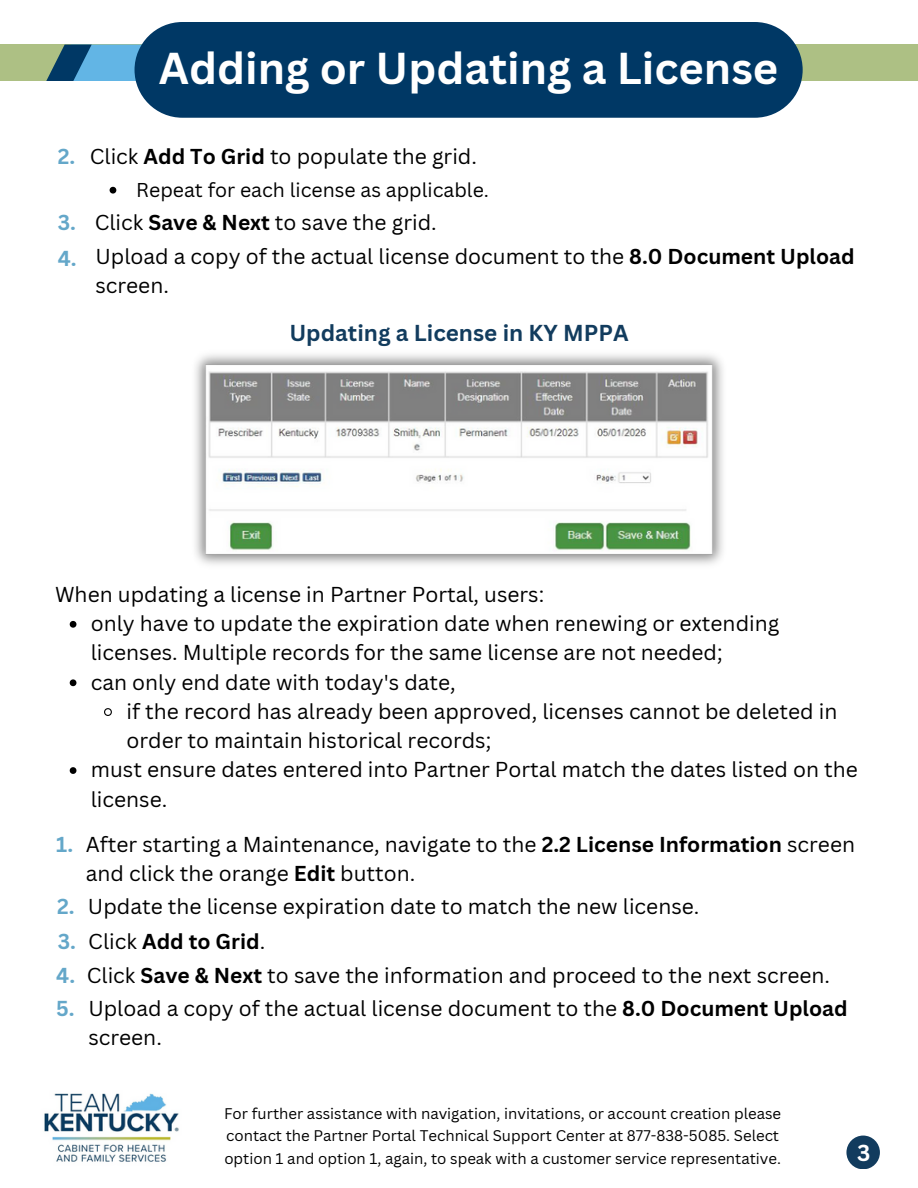
<style>
.page{position:relative;width:918px;height:1188px;background:#fff}
.page>*{position:absolute;margin:0;border:0;box-sizing:border-box;transform-origin:0 0}
.t1{font:700 43.5px "Canva Sans";color:#fff}
.t2{font:700 22.5px "Canva Sans";color:#123c5e}
.t3{font:700 22.5px "Canva Sans";color:#fff}
.t4{font:21px/29.2px "Canva Sans";color:#000}
.t5{font:700 21px "Canva Sans";color:#64a7c9}
.t6{font:700 21px "Canva Sans";color:#000}
.t7{font:19.5px "Canva Sans";color:#000}
.t8{font:15px/22.5px "Canva Sans";color:#000}
.s1{font-weight:700}
.s2{font-weight:400}
</style>
<div class="page">
<div style="left:0;top:45px;width:918px;height:36px;background:#adc084"></div>
<div style="left:135px;top:22px;width:668px;height:96px;background:#003865;border-radius:48px"></div>
<div style="left:846px;top:1136px;width:34px;height:33px;background:#123c5e;border-radius:50%"></div>
<svg style="left:46px;top:45px;width:96px;height:36px"></svg>
<img style="left:44px;top:1093px;width:135px;height:69px">
<img style="left:195px;top:354px;width:528px;height:211px">
<svg style="left:110px;top:187px;width:6px;height:7px"></svg>
<svg style="left:70px;top:621px;width:6px;height:7px"></svg>
<svg style="left:70px;top:679px;width:6px;height:7px"></svg>
<svg style="left:104px;top:708px;width:8px;height:8px"></svg>
<svg style="left:70px;top:767px;width:6px;height:7px"></svg>
<p class="t1" style="left:159px;top:37px;width:621px">Adding or Updating a License</p>
<p class="t5" style="left:58px;top:141px;width:19px">2.</p>
<p class="t4" style="left:90px;top:141px;width:389px">Click <span class="s1">Add To Grid</span> to populate the grid.</p>
<h2 class="t7" style="left:136px;top:176px;width:354px">Repeat for each license as applicable.</h2>
<p class="t5" style="left:58px;top:208px;width:20px">3.</p>
<p class="t4" style="left:95px;top:207px;width:344px">Click <span class="s1">Save &amp; Next</span> to save the grid.</p>
<h2 class="t4" style="left:95px;top:241px;width:761px">Upload a copy of the actual license document to the <span class="s1">8.0 Document Upload </span>screen.</h2>
<h3 class="t5" style="left:58px;top:244px;width:20px">4.</h3>
<h3 class="t2" style="left:289px;top:317px;width:341px">Updating a License in KY MPPA</h3>
<h2 class="t4" style="left:55px;top:579px;width:491px">When updating a license in Partner Portal, users:</h2>
<h3 class="t4" style="left:91px;top:608px;width:690px">only have to update the expiration date when renewing or extending licenses. Multiple records for the same license are not needed;</h3>
<h2 class="t4" style="left:91px;top:667px;width:367px">can only end date with today's date,</h2>
<p class="t4" style="left:126px;top:696px;width:712px">if the record has already been approved, licenses cannot be deleted in order to maintain historical records;</p>
<h3 class="t4" style="left:91px;top:755px;width:769px">must ensure dates entered into Partner Portal match the dates listed on the license.</h3>
<h3 class="t5" style="left:56px;top:830px;width:18px">1.</h3>
<h2 class="t4" style="left:86px;top:829px;width:771px">After starting a Maintenance, navigate to the <span class="s1">2.2 License Information</span> screen and click the orange <span class="s1">Edit</span> button.</h2>
<h3 class="t5" style="left:57px;top:892px;width:19px">2.</h3>
<h2 class="t4" style="left:88px;top:892px;width:613px">Update the license expiration date to match the new license.</h2>
<h3 class="t5" style="left:58px;top:926px;width:20px">3.</h3>
<h2 class="t6" style="left:88px;top:926px;width:178px"><span class="s2">Click</span> Add to Grid<span class="s2">.</span></h2>
<h3 class="t5" style="left:56px;top:960px;width:20px">4.</h3>
<h2 class="t4" style="left:87px;top:960px;width:745px">Click <span class="s1">Save &amp; Next</span> to save the information and proceed to the next screen.</h2>
<p class="t5" style="left:56px;top:993px;width:20px">5.</p>
<p class="t4" style="left:88px;top:993px;width:761px">Upload a copy of the actual license document to the <span class="s1">8.0 Document Upload </span>screen.</p>
<p class="t8" style="left:224px;top:1102px;width:559px">For further assistance with navigation, invitations, or account creation please contact the Partner Portal Technical Support Center at 877-838-5085. Select option 1 and option 1, again, to speak with a customer service representative.</p>
<h1 class="t3" style="left:857px;top:1137px;width:15px">3</h1>
</div>
